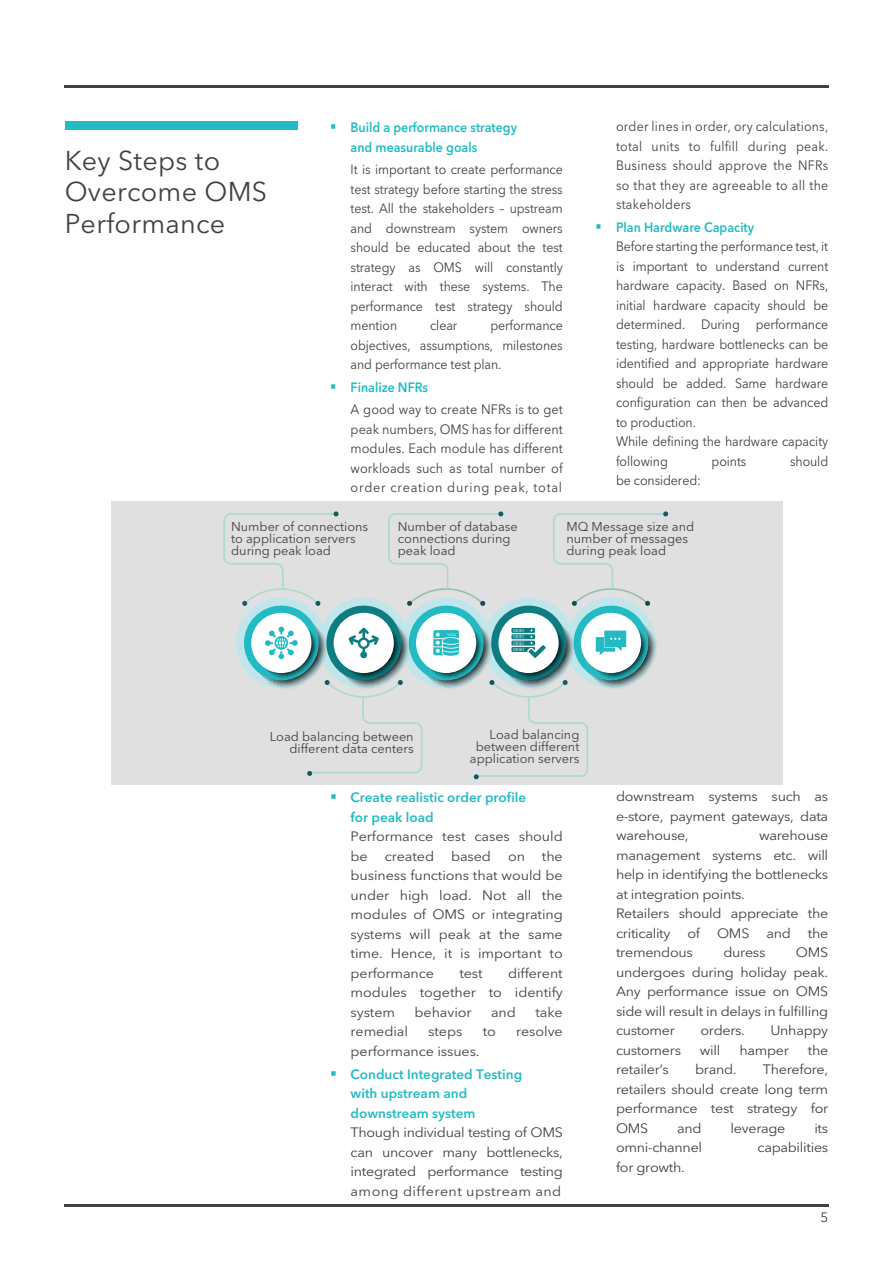
<style>
.page{position:relative;width:893px;height:1263px;background:#fff}
.page>*{position:absolute;margin:0;border:0;box-sizing:border-box;transform-origin:0 0}
.t1{font:27px/31.5px "Avenir Next LT Pro";letter-spacing:.01em;color:#414042}
.t2{font:13.5px/19.5px "Avenir Next LT Pro";letter-spacing:-.005em;color:#414042;text-align:justify;scale:1.06 1}
.t3{font:13.5px/19.5px "Avenir Next LT Pro";letter-spacing:-.005em;color:#414042;text-align:justify;scale:.92 1}
.t4{font:13.5px/19.5px "Avenir Next LT Pro";letter-spacing:-.005em;color:#414042;scale:.94 1}
.t5{font:600 13.5px/19.5px "Avenir Next LT Pro";color:#23bbc3}
.t6{font:600 13.5px/19.5px "Avenir Next LT Pro";color:#23bbc3;scale:.92 1}
.t7{font:13.5px "Avenir Next LT Pro";letter-spacing:-.005em;color:#414042}
.t8{font:12.75px/12px "Avenir Next LT Pro";color:#414042}
.s1{color:#23bbc3}
.s2{font-weight:600;color:#23bbc3}
</style>
<div class="page">
<div style="left:111px;top:501px;width:671px;height:283px;background:#e0e0e0"></div>
<hr style="left:64px;top:85px;width:765px;height:2px;background:#414042">
<hr style="left:64px;top:1204px;width:765px;height:3px;background:#414042">
<div style="left:65px;top:121px;width:232px;height:9px;background:#23bbc3"></div>
<div style="left:566px;top:598px;width:90px;height:90px;background:#bfe6eb;border-radius:50%"></div>
<div style="left:483px;top:598px;width:91px;height:90px;background:#bfe6eb;border-radius:50%"></div>
<div style="left:401px;top:598px;width:90px;height:90px;background:#bfe6eb;border-radius:50%"></div>
<div style="left:319px;top:598px;width:90px;height:90px;background:#bfe6eb;border-radius:50%"></div>
<div style="left:236px;top:598px;width:90px;height:90px;background:#bfe6eb;border-radius:50%"></div>
<div style="left:574px;top:606px;width:74px;height:74px;background:#23bbc3;border-radius:50%"></div>
<div style="left:581px;top:613px;width:60px;height:60px;background:#fff;border-radius:50%"></div>
<div style="left:491px;top:606px;width:75px;height:74px;background:#0e7d82;border-radius:50%"></div>
<div style="left:498px;top:613px;width:61px;height:60px;background:#fff;border-radius:50%"></div>
<div style="left:409px;top:606px;width:74px;height:74px;background:#23bbc3;border-radius:50%"></div>
<div style="left:416px;top:613px;width:60px;height:60px;background:#fff;border-radius:50%"></div>
<div style="left:326px;top:606px;width:75px;height:74px;background:#0e7d82;border-radius:50%"></div>
<div style="left:334px;top:613px;width:60px;height:60px;background:#fff;border-radius:50%"></div>
<div style="left:244px;top:606px;width:75px;height:74px;background:#23bbc3;border-radius:50%"></div>
<div style="left:251px;top:613px;width:60px;height:60px;background:#fff;border-radius:50%"></div>
<svg style="left:223px;top:511px;width:116px;height:95px"></svg>
<svg style="left:387px;top:511px;width:116px;height:95px"></svg>
<svg style="left:553px;top:511px;width:115px;height:95px"></svg>
<svg style="left:255px;top:617px;width:402px;height:162px"></svg>
<h1 class="t1" style="left:65px;top:144px;width:204px">Key Steps to<br>Overcome OMS<br>Performance</h1>
<p class="t6" style="left:351px;top:118px;width:183px;text-indent:-20px">▪ Build a performance strategy and measurable goals</p>
<p class="t3" style="left:351px;top:160px;width:232px">It is important to create performance test strategy before starting the stress test. All the stakeholders – upstream and downstream system owners should be educated about the test strategy as OMS will constantly interact with these systems. The performance test strategy should mention</p>
<p class="t3" style="left:351px;top:316px;width:232px;text-indent:140px">performance objectives, assumptions, milestones and performance test plan.</p>
<p class="t4" style="left:351px;top:376px;width:227px;line-height:22.5px;text-indent:-20px"><span class="s1">▪</span> <span class="s2">Finalize NFRs<br></span>A good way to create NFRs is to get</p>
<p class="t4" style="left:351px;top:419px;width:227px;text-align:justify">peak numbers, OMS has for different modules. Each module has different workloads such as total number of order creation during peak, total</p>
<p class="t3" style="left:430px;top:316px;width:31px">clear</p>
<p class="t3" style="left:616px;top:117px;width:232px">order lines in order, ory calculations, total units to fulfill during peak.<br>Business should approve the NFRs so that they are agreeable to all the stakeholders</p>
<p class="t3" style="left:616px;top:217px;width:232px;text-align:left;text-indent:-20px"><span class="s1">▪</span> <span class="s2">Plan Hardware Capacity<br></span>Before starting the performance test, it is important to understand current hardware capacity. Based on NFRs, initial hardware capacity should be determined. During performance testing, hardware bottlenecks can be identified and appropriate hardware should be added. Same hardware configuration can then be advanced to production.<br>While defining the hardware capacity following</p>
<p class="t3" style="left:712px;top:451px;width:39px">points</p>
<p class="t3" style="left:790px;top:451px;width:43px">should</p>
<p class="t3" style="left:616px;top:471px;width:94px">be considered:</p>
<p class="t8" style="left:231px;top:520px;width:139px">Number of connections to application servers during peak load</p>
<p class="t8" style="left:398px;top:520px;width:122px">Number of database connections during peak load</p>
<p class="t8" style="left:566px;top:520px;width:129px">MQ Message size and number of messages during peak load</p>
<p class="t8" style="left:270px;top:730px;width:145px;text-align:right">Load balancing between different data centers</p>
<p class="t8" style="left:470px;top:729px;width:111px;text-align:right">Load balancing between different application servers</p>
<p class="t5" style="left:351px;top:788px;width:177px;text-indent:-20px">▪ Create realistic order profile for peak load</p>
<p class="t2" style="left:351px;top:827px;width:202px">Performance test cases should be</p>
<p class="t2" style="left:351px;top:846px;width:202px;text-indent:191px">the business functions that would be under high load. Not all the modules of OMS or integrating systems will peak at the same time. Hence, it is important to performance</p>
<p class="t2" style="left:385px;top:846px;width:48px">created</p>
<p class="t2" style="left:451px;top:846px;width:39px">based</p>
<p class="t2" style="left:508px;top:846px;width:17px">on</p>
<p class="t2" style="left:351px;top:963px;width:202px;text-indent:157px">different modules together to identify system</p>
<p class="t2" style="left:459px;top:963px;width:23px">test</p>
<p class="t2" style="left:415px;top:1002px;width:55px">behavior</p>
<p class="t2" style="left:491px;top:1002px;width:25px">and</p>
<p class="t2" style="left:535px;top:1002px;width:27px">take</p>
<p class="t2" style="left:351px;top:1022px;width:56px">remedial</p>
<p class="t2" style="left:428px;top:1022px;width:34px">steps</p>
<p class="t2" style="left:483px;top:1022px;width:14px">to</p>
<p class="t2" style="left:516px;top:1022px;width:45px">resolve</p>
<p class="t2" style="left:351px;top:1041px;width:123px">performance issues.</p>
<p class="t5" style="left:351px;top:1064px;width:173px;text-indent:-20px">▪ Conduct Integrated Testing with upstream and downstream system</p>
<p class="t2" style="left:351px;top:1122px;width:202px">Though individual testing of OMS can uncover many bottlenecks, integrated performance testing among different upstream and</p>
<p class="t2" style="left:616px;top:787px;width:202px">downstream systems such as e-store, payment gateways, data warehouse,</p>
<p class="t2" style="left:616px;top:826px;width:202px;text-align:left;text-indent:143px">warehouse management systems etc. will help in identifying the bottlenecks at integration points.<br>Retailers should appreciate the criticality</p>
<p class="t2" style="left:687px;top:923px;width:13px">of</p>
<p class="t2" style="left:717px;top:923px;width:32px">OMS</p>
<p class="t2" style="left:766px;top:923px;width:25px">and</p>
<p class="t2" style="left:808px;top:923px;width:21px">the</p>
<p class="t2" style="left:616px;top:943px;width:74px">tremendous</p>
<p class="t2" style="left:723px;top:943px;width:41px">duress</p>
<p class="t2" style="left:616px;top:943px;width:202px;text-indent:180px">OMS undergoes during holiday peak.<br>Any performance issue on OMS side will result in delays in fulfilling customer</p>
<p class="t2" style="left:700px;top:1021px;width:44px">orders.</p>
<p class="t2" style="left:770px;top:1021px;width:56px">Unhappy</p>
<p class="t2" style="left:616px;top:1040px;width:63px">customers</p>
<p class="t2" style="left:700px;top:1040px;width:21px">will</p>
<p class="t2" style="left:739px;top:1040px;width:48px">hamper</p>
<p class="t2" style="left:808px;top:1040px;width:21px">the</p>
<p class="t2" style="left:616px;top:1060px;width:51px">retailer’s</p>
<p class="t2" style="left:695px;top:1060px;width:41px">brand.</p>
<p class="t2" style="left:616px;top:1060px;width:202px;text-indent:147px">Therefore, retailers should create long term performance test strategy for OMS</p>
<p class="t2" style="left:677px;top:1118px;width:25px">and</p>
<p class="t2" style="left:731px;top:1118px;width:53px">leverage</p>
<p class="t2" style="left:814px;top:1118px;width:15px">its</p>
<p class="t2" style="left:616px;top:1138px;width:83px">omni-channel</p>
<p class="t2" style="left:757px;top:1138px;width:68px">capabilities</p>
<p class="t2" style="left:616px;top:1157px;width:67px">for growth.</p>
<p class="t7" style="left:820px;top:1209px;width:9px">5</p>
</div>
